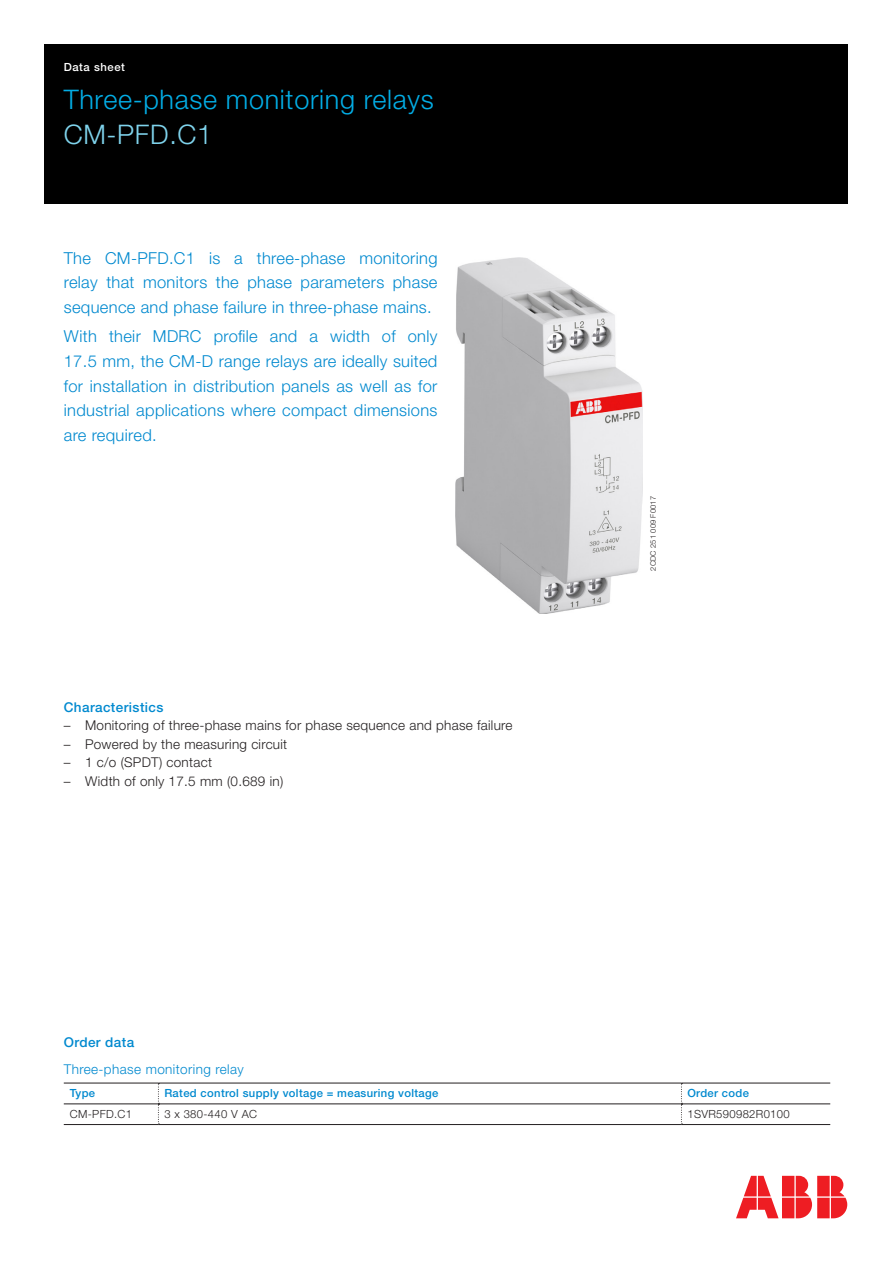
<style>
.page{position:relative;width:893px;height:1263px;background:#fff}
.page>*{position:absolute;margin:0;border:0;box-sizing:border-box;transform-origin:0 0}
.Document_Titel_Level{font:300 27px "Helvetica Neue LT Std";letter-spacing:.025em;color:#03ade5}
.Document_Title_Level{font:300 27px "Helvetica Neue LT Std";letter-spacing:.025em;color:#7fd3ec}
.Teaser{font:300 16.5px/24.8px "Helvetica Neue LT Std";letter-spacing:.02em;color:#0089cf;text-align:justify}
.t1{font:300 13.5px "Helvetica Neue LT Std";letter-spacing:.02em;color:#231f20}
.Section_Title_Level{font:300 13.5px "Helvetica Neue LT Std";letter-spacing:.03em;color:#0089cf}
.Section_Title_Level-2{font:500 13.5px "Helvetica Neue LT Std";letter-spacing:.03em;color:#0089cf}
.Table_header{font:500 11.25px "Helvetica Neue LT Std";letter-spacing:.03em;color:#0089cf}
.Table_body{font:300 11.25px "Helvetica Neue LT Std";letter-spacing:.03em;color:#231f20}
.t2{font:500 11.25px "Helvetica Neue LT Std";letter-spacing:.05em;color:#fff}
.t3{font:300 7.5px "Helvetica Neue LT Std";letter-spacing:.02em;color:#231f20}
</style>
<div class="page">
<div style="left:45px;top:45px;width:803px;height:159px;background:#000"></div>
<svg style="left:736px;top:1176px;width:111px;height:42px"></svg>
<img style="left:455px;top:258px;width:187px;height:355px">
<hr style="left:64px;top:1103px;width:94px;height:1px;background:#231f20">
<hr style="left:158px;top:1103px;width:523px;height:1px;background:#231f20">
<hr style="left:681px;top:1103px;width:149px;height:1px;background:#231f20">
<hr style="left:64px;top:1083px;width:94px;height:1px;background:#231f20">
<hr style="left:158px;top:1083px;width:523px;height:1px;background:#231f20">
<hr style="left:681px;top:1083px;width:149px;height:1px;background:#231f20">
<hr style="left:64px;top:1124px;width:94px;height:1px;background:#231f20">
<hr style="left:158px;top:1124px;width:523px;height:1px;background:#231f20">
<hr style="left:681px;top:1124px;width:149px;height:1px;background:#231f20">
<svg style="left:158px;top:1083px;width:1px;height:41px"></svg>
<svg style="left:681px;top:1083px;width:1px;height:41px"></svg>
<p class="t2" style="left:64px;top:61px;width:63px">Data sheet</p>
<p class="Document_Titel_Level" style="left:64px;top:82px;width:372px">Three-phase monitoring relays</p>
<p class="Document_Title_Level" style="left:64px;top:118px;width:150px">CM-PFD.C1</p>
<p class="Teaser" style="left:64px;top:245px;width:375px">The CM-PFD.C1 is a three-phase monitoring relay that monitors the phase parameters phase sequence and phase failure in three-phase mains.</p>
<p class="Teaser" style="left:64px;top:323px;width:375px">With their MDRC profile and a width of only 17.5 mm, the CM-D range relays are ideally suited for installation in distribution panels as well as for industrial applications where compact dimensions are required.</p>
<p class="Section_Title_Level-2" style="left:64px;top:699px;width:101px">Characteristics</p>
<p class="t1" style="left:64px;top:717px;width:450px">– Monitoring of three-phase mains for phase sequence and phase failure</p>
<p class="t1" style="left:64px;top:736px;width:225px">– Powered by the measuring circuit</p>
<p class="t1" style="left:64px;top:754px;width:150px">– 1 c/o (SPDT) contact</p>
<p class="t1" style="left:64px;top:773px;width:221px">– Width of only 17.5 mm (0.689 in)</p>
<p class="t3" style="left:649px;top:571px;width:76px;rotate:-90deg">2CDC 251 009 F0017</p>
<p class="Section_Title_Level-2" style="left:64px;top:1034px;width:72px">Order data</p>
<p class="Section_Title_Level" style="left:64px;top:1061px;width:181px">Three-phase monitoring relay</p>
<p class="Table_header" style="left:70px;top:1086px;width:27px">Type</p>
<p class="Table_header" style="left:164px;top:1086px;width:275px">Rated control supply voltage = measuring voltage</p>
<p class="Table_header" style="left:687px;top:1086px;width:63px">Order code</p>
<p class="Table_body" style="left:70px;top:1107px;width:64px">CM-PFD.C1</p>
<p class="Table_body" style="left:164px;top:1107px;width:94px">3 x 380-440 V AC</p>
<p class="Table_body" style="left:687px;top:1107px;width:104px">1SVR590982R0100</p>
</div>
